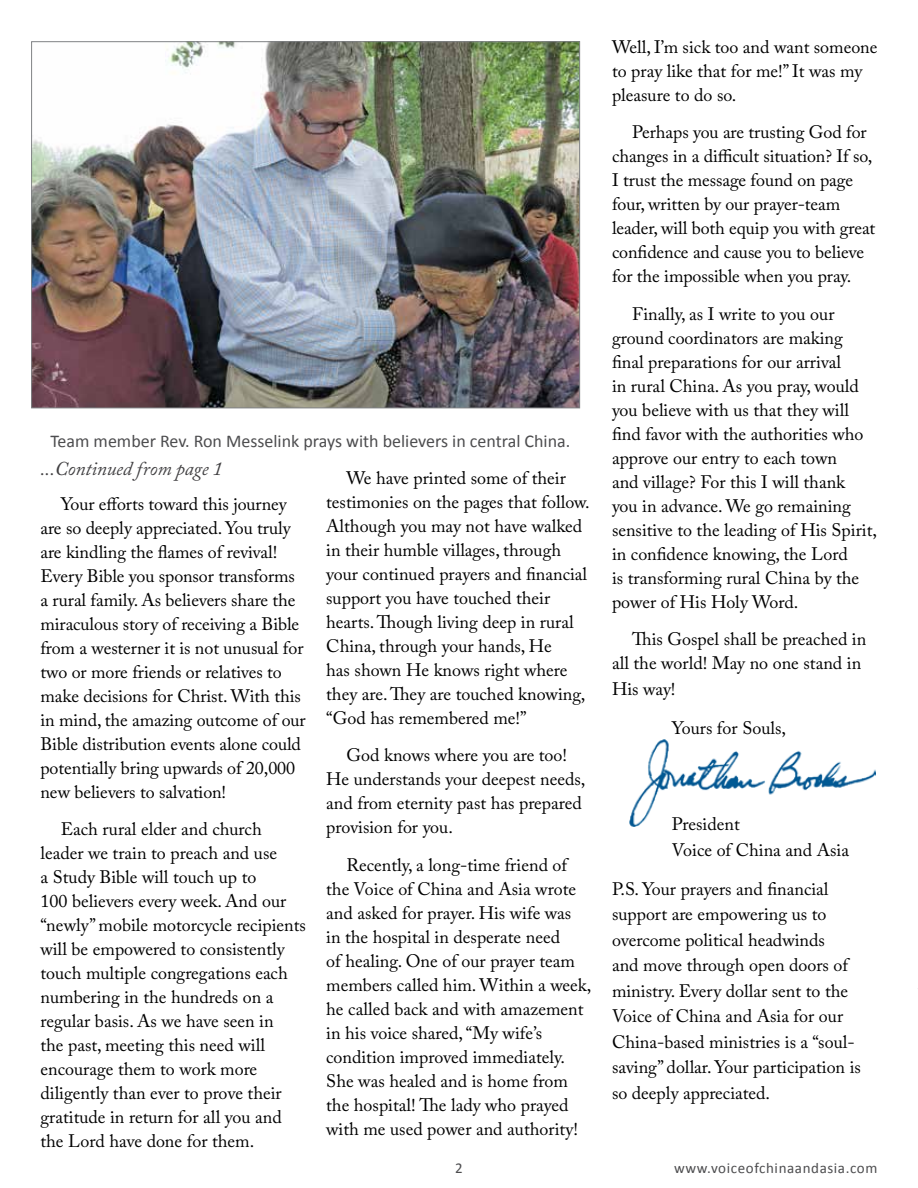
<style>
.page{position:relative;width:918px;height:1188px;background:#fff}
.page>*{position:absolute;margin:0;border:0;box-sizing:border-box;transform-origin:0 0}
.t1{font:italic 19.5px "Adobe Caslon Pro";letter-spacing:-.005em;color:#414042}
.t2{font:18px/24px "Adobe Caslon Pro";color:#000}
.t3{font:18px "Calibri";color:#4d4d4f}
.t4{font:15px "Calibri";letter-spacing:.04em;color:#4d4d4f}
</style>
<div class="page">
<img style="left:629px;top:740px;width:247px;height:86px">
<img style="left:33px;top:43px;width:545px;height:363px">
<p class="t3" style="left:50px;top:430px;width:521px">Team member Rev. Ron Messelink prays with believers in central China.</p>
<p class="t1" style="left:40px;top:457px;width:184px">...Continued from page 1</p>
<p class="t2" style="left:40px;top:492px;width:267px;text-indent:20px">Your efforts toward this journey are so deeply appreciated. You truly are kindling the flames of revival!<br>Every Bible you sponsor transforms a rural family. As believers share the miraculous story of receiving a Bible from a westerner it is not unusual for two or more friends or relatives to make decisions for Christ. With this in mind, the amazing outcome of our Bible distribution events alone could potentially bring upwards of 20,000 new believers to salvation!</p>
<p class="t2" style="left:40px;top:817px;width:267px;text-indent:20px">Each rural elder and church leader we train to preach and use<br>a Study Bible will touch up to<br>100 believers every week. And our “newly” mobile motorcycle recipients will be empowered to consistently touch multiple congregations each numbering in the hundreds on a regular basis. As we have seen in<br>the past, meeting this need will encourage them to work more diligently than ever to prove their gratitude in return for all you and the Lord have done for them.</p>
<p class="t2" style="left:326px;top:466px;width:265px;text-indent:20px">We have printed some of their testimonies on the pages that follow.<br>Although you may not have walked in their humble villages, through your continued prayers and financial support you have touched their hearts. Though living deep in rural<br>China, through your hands, He<br>has shown He knows right where they are. They are touched knowing, “God has remembered me!”</p>
<p class="t2" style="left:326px;top:743px;width:261px;text-indent:20px">God knows where you are too!<br>He understands your deepest needs, and from eternity past has prepared provision for you.</p>
<p class="t2" style="left:326px;top:853px;width:267px;text-indent:20px">Recently, a long-time friend of the Voice of China and Asia wrote and asked for prayer. His wife was<br>in the hospital in desperate need<br>of healing. One of our prayer team members called him. Within a week, he called back and with amazement in his voice shared, “My wife’s condition improved immediately.<br>She was healed and is home from the hospital! The lady who prayed with me used power and authority!</p>
<p class="t2" style="left:612px;top:35px;width:267px">Well, I’m sick too and want someone to pray like that for me!” It was my pleasure to do so.</p>
<p class="t2" style="left:612px;top:120px;width:265px;text-indent:20px">Perhaps you are trusting God for changes in a difficult situation? If so, I trust the message found on page four, written by our prayer-team leader, will both equip you with great confidence and cause you to believe for the impossible when you pray.</p>
<p class="t2" style="left:612px;top:301px;width:267px;text-indent:20px">Finally, as I write to you our ground coordinators are making final preparations for our arrival<br>in rural China. As you pray, would you believe with us that they will find favor with the authorities who approve our entry to each town<br>and village? For this I will thank<br>you in advance. We go remaining sensitive to the leading of His Spirit, in confidence knowing, the Lord<br>is transforming rural China by the power of His Holy Word.</p>
<p class="t2" style="left:612px;top:627px;width:256px;line-height:24.8px;text-indent:20px">This Gospel shall be preached in all the world! May no one stand in<br>His way!</p>
<p class="t2" style="left:672px;top:715px;width:116px">Yours for Souls,</p>
<p class="t2" style="left:672px;top:811px;width:179px;line-height:25.5px">President<br>Voice of China and Asia</p>
<p class="t2" style="left:612px;top:876px;width:251px;line-height:25.5px">P.S. Your prayers and financial support are empowering us to overcome political headwinds<br>and move through open doors of ministry. Every dollar sent to the<br>Voice of China and Asia for our<br>China-based ministries is a “soul&shy;saving” dollar. Your participation is so deeply appreciated.</p>
<p class="t4" style="left:455px;top:1158px;width:9px">2</p>
<p class="t4" style="left:674px;top:1158px;width:205px">www.voiceofchinaandasia.com</p>
</div>
